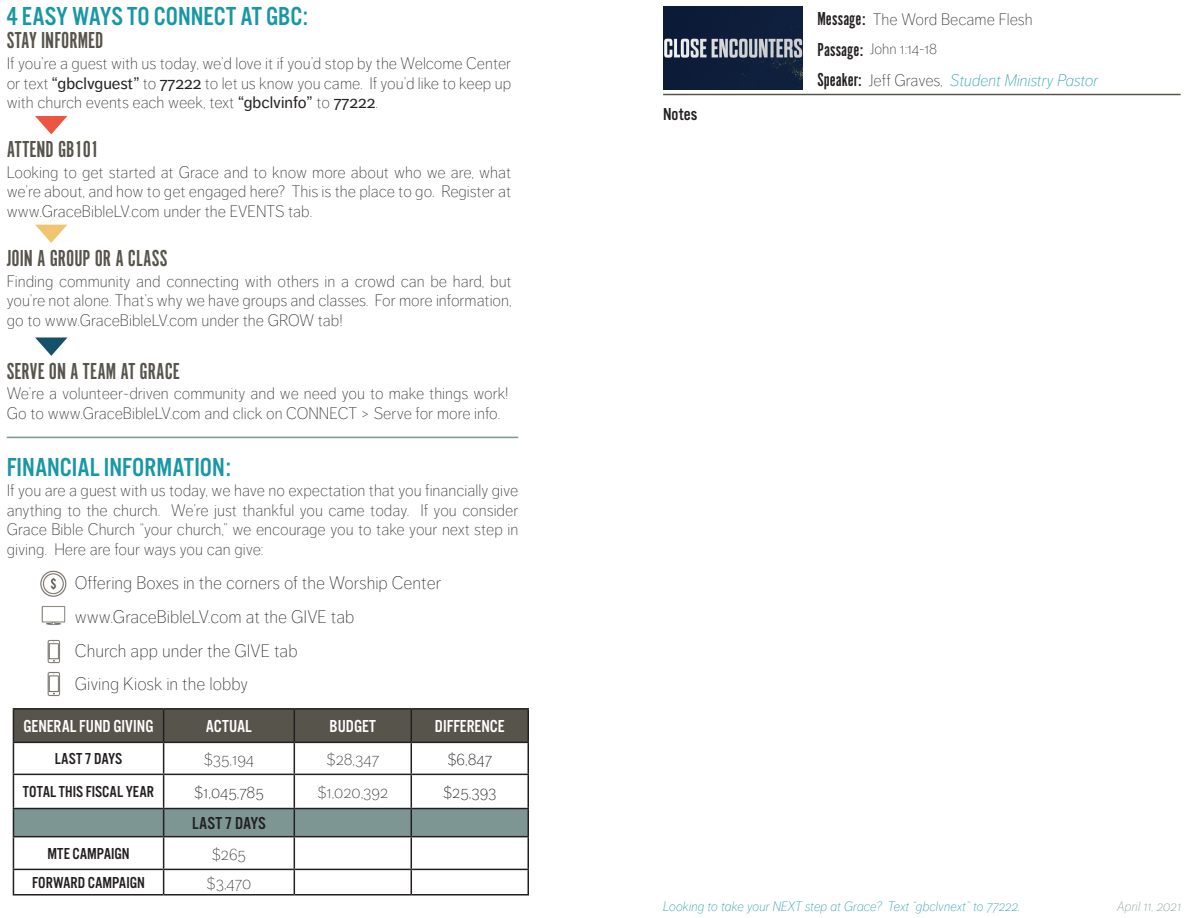
<style>
.page{position:relative;width:1188px;height:918px;background:#fff}
.page>*{position:absolute;margin:0;border:0;box-sizing:border-box;transform-origin:0 0}
.t1{font:27px "Alternate Got No 3 D";color:#1897a4}
.t2{font:24px "Alternate Got No 1 D";color:#57544c}
.t3{font:19.5px "Alternate Got No 1 D";color:#231f20}
.t4{font:300 expanded 18px "Dagny Pro";color:#231f20}
.Body{font:18px "Alternate Got No 3 D";color:#fff}
.Body-2{font:18px "Alternate Got No 3 D";letter-spacing:.005em;color:#231f20}
.Body-3{font:300 expanded 16.5px/19.5px "Dagny Pro";color:#231f20;text-align:justify}
.Body-4{font:16.5px "Alternate Got No 3 D";color:#231f20}
.t5{font:italic 300 expanded 16.5px "Dagny Pro";color:#1897a4}
.Body-5{font:300 expanded 16.5px "Dagny Pro";color:#000}
.Body-6{font:300 expanded 16.5px "Dagny Pro";color:#040503}
.t6{font:300 expanded 15px "Dagny Pro";color:#231f20}
.t7{font:italic 300 expanded 13.5px "Dagny Pro";color:#1897a4}
.t8{font:italic 300 expanded 13.5px "Dagny Pro";color:#7d9694}
.s1{font-weight:400;font-stretch:normal}
.s2{font-style:normal;color:#231f20}
</style>
<div class="page">
<hr style="left:663px;top:94px;width:518px;height:1px;background:#57544c">
<svg style="left:35px;top:116px;width:33px;height:19px"></svg>
<svg style="left:35px;top:224px;width:33px;height:19px"></svg>
<svg style="left:35px;top:337px;width:33px;height:19px"></svg>
<hr style="left:7px;top:437px;width:511px;height:1px;background:#7d9694">
<img style="left:663px;top:7px;width:139px;height:83px">
<img style="left:40px;top:570px;width:27px;height:27px">
<img style="left:41px;top:606px;width:25px;height:19px">
<img style="left:47px;top:639px;width:14px;height:25px">
<div style="left:14px;top:710px;width:514px;height:32px;background:#57544c"></div>
<hr style="left:13px;top:708px;width:151px;height:2px;background:#231f20">
<hr style="left:13px;top:710px;width:1px;height:32px;background:#231f20">
<hr style="left:164px;top:708px;width:130px;height:2px;background:#231f20">
<hr style="left:163px;top:710px;width:1px;height:32px;background:#231f20">
<hr style="left:294px;top:708px;width:117px;height:2px;background:#231f20">
<hr style="left:294px;top:710px;width:1px;height:32px;background:#231f20">
<hr style="left:411px;top:708px;width:118px;height:2px;background:#231f20">
<hr style="left:411px;top:710px;width:1px;height:32px;background:#231f20">
<hr style="left:528px;top:710px;width:1px;height:32px;background:#231f20">
<hr style="left:13px;top:742px;width:151px;height:1px;background:#231f20">
<hr style="left:13px;top:743px;width:1px;height:31px;background:#231f20">
<hr style="left:164px;top:742px;width:130px;height:1px;background:#231f20">
<hr style="left:163px;top:743px;width:1px;height:31px;background:#231f20">
<hr style="left:294px;top:742px;width:117px;height:1px;background:#231f20">
<hr style="left:294px;top:743px;width:1px;height:31px;background:#231f20">
<hr style="left:411px;top:742px;width:118px;height:1px;background:#231f20">
<hr style="left:411px;top:743px;width:1px;height:31px;background:#231f20">
<hr style="left:528px;top:743px;width:1px;height:31px;background:#231f20">
<hr style="left:13px;top:774px;width:151px;height:1px;background:#231f20">
<hr style="left:13px;top:775px;width:1px;height:33px;background:#231f20">
<hr style="left:164px;top:774px;width:130px;height:1px;background:#231f20">
<hr style="left:163px;top:775px;width:1px;height:33px;background:#231f20">
<hr style="left:294px;top:774px;width:117px;height:1px;background:#231f20">
<hr style="left:294px;top:775px;width:1px;height:33px;background:#231f20">
<hr style="left:411px;top:774px;width:118px;height:1px;background:#231f20">
<hr style="left:411px;top:775px;width:1px;height:33px;background:#231f20">
<hr style="left:528px;top:775px;width:1px;height:33px;background:#231f20">
<hr style="left:13px;top:808px;width:151px;height:1px;background:#231f20">
<hr style="left:164px;top:808px;width:130px;height:1px;background:#231f20">
<hr style="left:294px;top:808px;width:117px;height:1px;background:#231f20">
<hr style="left:411px;top:808px;width:118px;height:1px;background:#231f20">
<svg style="left:13px;top:809px;width:516px;height:27px;background:#7a9290"></svg>
<hr style="left:13px;top:836px;width:151px;height:1px;background:#231f20">
<hr style="left:13px;top:837px;width:1px;height:32px;background:#231f20">
<hr style="left:164px;top:836px;width:130px;height:1px;background:#231f20">
<hr style="left:163px;top:837px;width:1px;height:32px;background:#231f20">
<hr style="left:294px;top:836px;width:117px;height:1px;background:#231f20">
<hr style="left:294px;top:837px;width:1px;height:32px;background:#231f20">
<hr style="left:411px;top:836px;width:118px;height:1px;background:#231f20">
<hr style="left:411px;top:837px;width:1px;height:32px;background:#231f20">
<hr style="left:528px;top:837px;width:1px;height:32px;background:#231f20">
<hr style="left:13px;top:869px;width:151px;height:1px;background:#231f20">
<svg style="left:13px;top:870px;width:1px;height:24px"></svg>
<hr style="left:164px;top:869px;width:130px;height:1px;background:#231f20">
<svg style="left:163px;top:870px;width:1px;height:24px"></svg>
<hr style="left:294px;top:869px;width:117px;height:1px;background:#231f20">
<svg style="left:294px;top:870px;width:1px;height:24px"></svg>
<hr style="left:411px;top:869px;width:118px;height:1px;background:#231f20">
<svg style="left:411px;top:870px;width:1px;height:24px"></svg>
<svg style="left:528px;top:870px;width:1px;height:24px"></svg>
<hr style="left:13px;top:894px;width:151px;height:2px;background:#231f20">
<hr style="left:164px;top:894px;width:130px;height:2px;background:#231f20">
<hr style="left:294px;top:894px;width:117px;height:2px;background:#231f20">
<hr style="left:411px;top:894px;width:118px;height:2px;background:#231f20">
<img style="left:47px;top:672px;width:14px;height:25px">
<p class="t1" style="left:7px;top:2px;width:303px">4 EASY WAYS TO CONNECT AT GBC:</p>
<p class="t2" style="left:7px;top:28px;width:98px">STAY INFORMED</p>
<p class="Body-3" style="left:7px;top:54px;width:506px">If you’re a guest with us today, we’d love it if you’d stop by the Welcome Center or text <span class="s1">“gbclvguest”</span> to <span class="s1">77222</span> to let us know you came. If you’d like to keep up with church events each week, text <span class="s1">“gbclvinfo”</span> to <span class="s1">77222</span>.</p>
<p class="t2" style="left:7px;top:136px;width:94px">ATTEND GB101</p>
<p class="Body-3" style="left:7px;top:162px;width:506px">Looking to get started at Grace and to know more about who we are, what we’re about, and how to get engaged here? This is the place to go. Register at www.GraceBibleLV.com under the EVENTS tab.</p>
<p class="t2" style="left:7px;top:246px;width:162px">JOIN A GROUP OR A CLASS</p>
<p class="Body-3" style="left:7px;top:272px;width:506px">Finding community and connecting with others in a crowd can be hard, but you’re not alone. That’s why we have groups and classes. For more information, go to www.GraceBibleLV.com under the GROW tab!</p>
<p class="t2" style="left:7px;top:358px;width:175px">SERVE ON A TEAM AT GRACE</p>
<p class="Body-3" style="left:7px;top:384px;width:503px">We’re a volunteer-driven community and we need you to make things work!<br>Go to www.GraceBibleLV.com and click on CONNECT &gt; Serve for more info.</p>
<p class="t1" style="left:7px;top:452px;width:225px">FINANCIAL INFORMATION:</p>
<p class="Body-3" style="left:7px;top:481px;width:513px">If you are a guest with us today, we have no expectation that you financially give anything to the church. We’re just thankful you came today. If you consider Grace Bible Church “your church,” we encourage you to take your next step in giving. Here are four ways you can give:</p>
<p class="t4" style="left:75px;top:573px;width:368px">Offering Boxes in the corners of the Worship Center</p>
<p class="t4" style="left:75px;top:606px;width:281px">www.GraceBibleLV.com at the GIVE tab</p>
<p class="t4" style="left:75px;top:641px;width:224px">Church app under the GIVE tab</p>
<p class="t4" style="left:75px;top:674px;width:175px">Giving Kiosk in the lobby</p>
<p class="Body" style="left:24px;top:716px;width:131px">GENERAL FUND GIVING</p>
<p class="Body" style="left:206px;top:716px;width:48px">ACTUAL</p>
<p class="Body" style="left:330px;top:716px;width:48px">BUDGET</p>
<p class="Body" style="left:435px;top:716px;width:71px">DIFFERENCE</p>
<p class="Body-4" style="left:55px;top:750px;width:69px">LAST 7 DAYS</p>
<p class="Body-3" style="left:204px;top:750px;width:52px">$35,194</p>
<p class="Body-3" style="left:327px;top:750px;width:54px">$28,347</p>
<p class="Body-5" style="left:447px;top:750px;width:46px">$6,847</p>
<p class="Body-4" style="left:23px;top:783px;width:133px">TOTAL THIS FISCAL YEAR</p>
<p class="Body-6" style="left:194px;top:783px;width:71px">$1,045,785</p>
<p class="Body-3" style="left:317px;top:783px;width:72px">$1,020,392</p>
<p class="Body-5" style="left:443px;top:783px;width:55px">$25,393</p>
<p class="Body-2" style="left:192px;top:813px;width:75px">LAST 7 DAYS</p>
<p class="Body-4" style="left:47px;top:844px;width:84px">MTE CAMPAIGN</p>
<p class="Body-3" style="left:212px;top:844px;width:36px">$265</p>
<p class="Body-4" style="left:32px;top:873px;width:114px">FORWARD CAMPAIGN</p>
<p class="Body-3" style="left:207px;top:874px;width:46px">$3,470</p>
<p class="t3" style="left:818px;top:8px;width:50px">Message:</p>
<p class="Body-3" style="left:873px;top:10px;width:161px">The Word Became Flesh</p>
<p class="Body-2" style="left:663px;top:105px;width:36px">Notes</p>
<p class="t3" style="left:818px;top:39px;width:48px">Passage:</p>
<p class="t6" style="left:870px;top:41px;width:69px">John 1:14-18</p>
<p class="t3" style="left:818px;top:70px;width:46px">Speaker:</p>
<p class="t5" style="left:869px;top:71px;width:231px"><span class="s2">Jeff Graves,</span> Student Ministry Pastor</p>
<p class="t7" style="left:663px;top:899px;width:359px">Looking to take your NEXT step at Grace? Text “gbclvnext” to 77222.</p>
<p class="t8" style="left:1117px;top:899px;width:66px">April 11, 2021</p>
</div>
